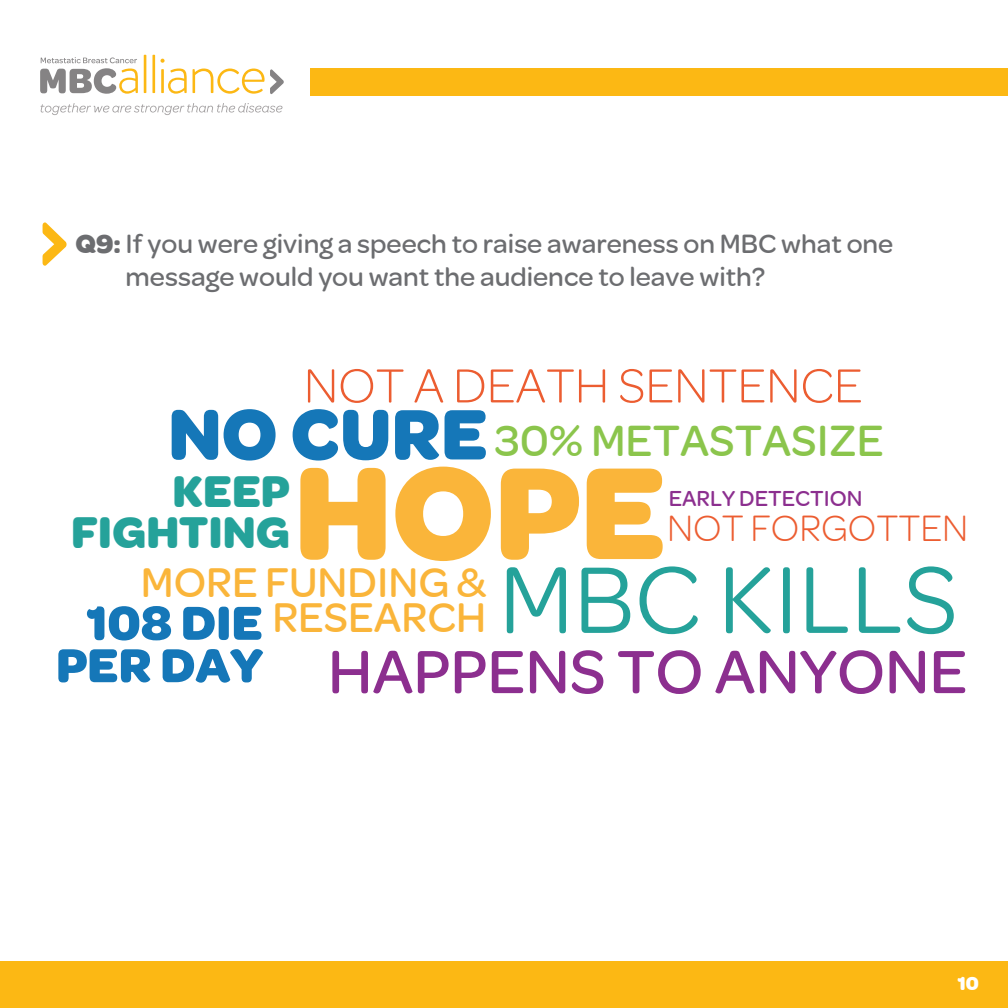
<style>
.page{position:relative;width:1008px;height:1008px;background:#fff}
.page>*{position:absolute;margin:0;border:0;box-sizing:border-box;transform-origin:0 0}
.t1{font:700 139.8px "Omnes";color:#fab53a}
.t2{font:100.8px "Omnes";color:#25a29a}
.t3{font:700 76.2px "Omnes";color:#1577b8}
.t4{font:500 65px "Omnes";color:#8c2f8f}
.t5{font:300 51px "Omnes";color:#ec5d31}
.t6{font:700 50.8px/42.4px "Omnes";color:#1577b8;text-align:center}
.t7{font:700 47px/41px "Omnes";color:#25a29a;text-align:right}
.t8{font:500 46.2px "Omnes";color:#8bc54c}
.t9{font:500 43.8px/35.6px "Omnes";color:#fab53a;text-align:right}
.t10{font:300 38.8px "Omnes";color:#ec5d31}
.t11{font:500 28px/33.6px "Omnes";color:#6c6d70}
.t12{font:500 23px "Omnes";color:#8c2f8f}
.t13{font:700 20px "Omnes";color:#fff}
.s1{font-weight:700}
</style>
<div class="page">
<div style="left:310px;top:68px;width:698px;height:28px;background:#fcb814"></div>
<div style="left:0;top:962px;width:1008px;height:46px;background:#fcb814"></div>
<svg style="left:40px;top:103px;width:242px;height:12px"></svg>
<svg style="left:40px;top:57px;width:98px;height:37px"></svg>
<hr style="left:144px;top:55px;width:2px;height:38px;background:#fcb814">
<hr style="left:152px;top:55px;width:3px;height:38px;background:#fcb814">
<hr style="left:161px;top:69px;width:3px;height:24px;background:#fcb814">
<svg style="left:161px;top:59px;width:4px;height:4px"></svg>
<svg style="left:168px;top:69px;width:19px;height:25px"></svg>
<svg style="left:193px;top:69px;width:91px;height:25px"></svg>
<svg style="left:43px;top:222px;width:24px;height:44px"></svg>
<p class="t11" style="left:126px;top:227px;width:769px;text-indent:-50px"><span class="s1">Q9:</span> If you were giving a speech to raise awareness on MBC what one message would you want the audience to leave with?</p>
<h3 class="t5" style="left:304px;top:358px;width:560px">NOT A DEATH SENTENCE</h3>
<h3 class="t3" style="left:168px;top:390px;width:321px">NO CURE</h3>
<h3 class="t8" style="left:495px;top:415px;width:391px">30% METASTASIZE</h3>
<h1 class="t1" style="left:294px;top:432px;width:374px">HOPE</h1>
<h2 class="t2" style="left:499px;top:543px;width:460px">MBC KILLS</h2>
<h3 class="t4" style="left:328px;top:635px;width:641px">HAPPENS TO ANYONE</h3>
<h3 class="t7" style="left:71px;top:471px;width:220px">KEEP<br>FIGHTING</h3>
<p class="t12" style="left:669px;top:485px;width:195px">EARLY DETECTION</p>
<h3 class="t10" style="left:667px;top:507px;width:303px">NOT FORGOTTEN</h3>
<h3 class="t9" style="left:141px;top:564px;width:347px">MORE FUNDING &amp;<br>RESEARCH</h3>
<h3 class="t6" style="left:56px;top:601px;width:208px">108 DIE<br>PER DAY</h3>
<p class="t13" style="left:958px;top:972px;width:23px">10</p>
</div>
